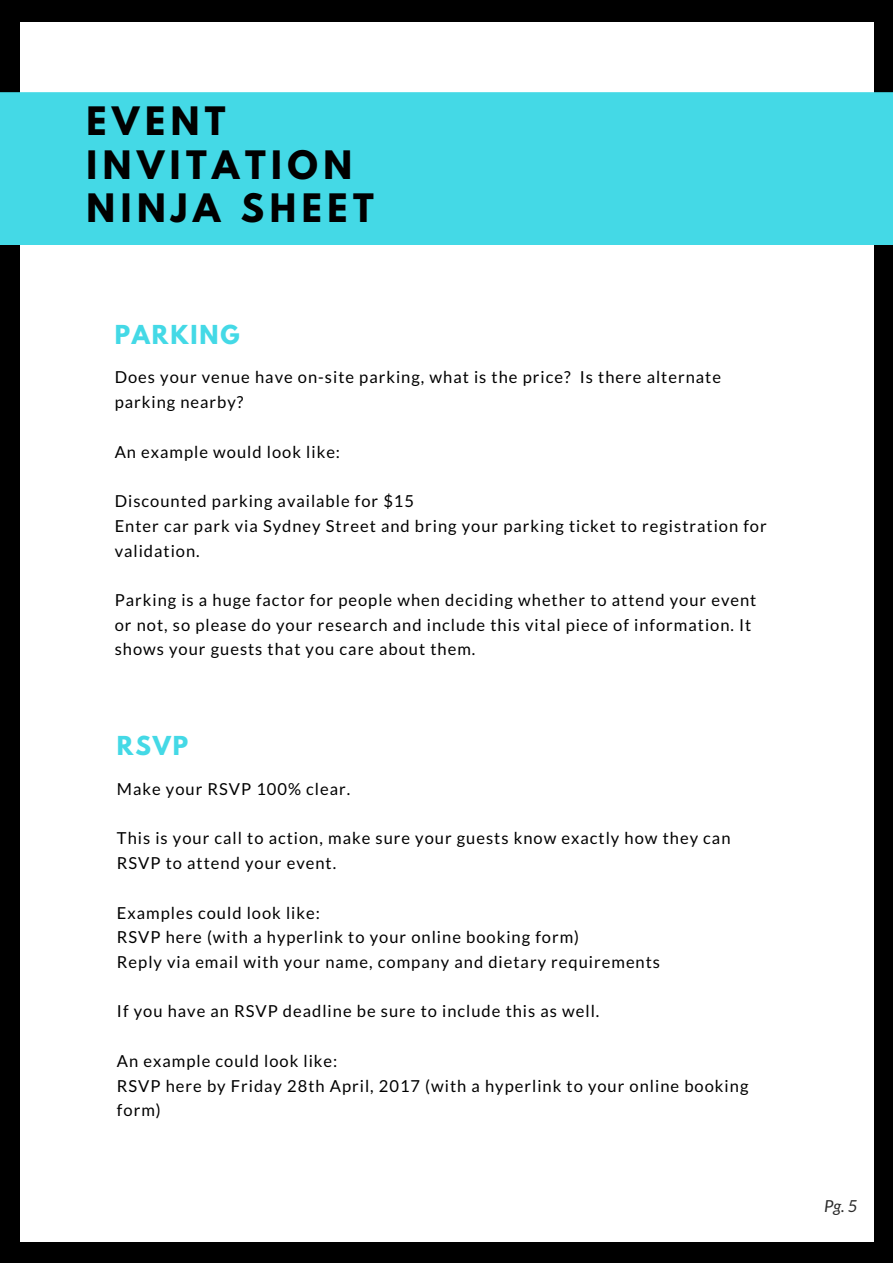
<style>
.page{position:relative;width:893px;height:1263px;background:#fff}
.page>*{position:absolute;margin:0;border:0;box-sizing:border-box;transform-origin:0 0}
.t1{font:700 34.65px/43.8px "League Spartan";letter-spacing:.16em;color:#000}
.t2{font:700 23.1px "League Spartan";letter-spacing:.08em;color:#44d9e6}
.t3{font:16.5px/24.8px "Lato";letter-spacing:.06em;color:#000}
.t4{font:italic 16.5px "Lato";color:#2b2b2b}
</style>
<div class="page">
<div style="left:874px;top:1242px;width:18px;height:20px;background:#000"></div>
<div style="left:0;top:20px;width:19px;height:1224px;background:#000"></div>
<div style="left:0;top:1242px;width:19px;height:20px;background:#000"></div>
<div style="left:874px;top:20px;width:18px;height:1224px;background:#000"></div>
<div style="left:18px;top:1242px;width:857px;height:20px;background:#000"></div>
<div style="left:874px;top:0;width:18px;height:21px;background:#000"></div>
<div style="left:0;top:0;width:19px;height:21px;background:#000"></div>
<div style="left:18px;top:0;width:857px;height:21px;background:#000"></div>
<div style="left:0;top:92px;width:892px;height:153px;background:#44d9e6"></div>
<h1 class="t1" style="left:87px;top:103px;width:289px">EVENT<br>INVITATION<br>NINJA SHEET</h1>
<h2 class="t2" style="left:115px;top:323px;width:126px">PARKING</h2>
<p class="t3" style="left:115px;top:365px;width:608px">Does your venue have on-site parking, what is the price? Is there alternate parking nearby?</p>
<p class="t3" style="left:115px;top:439px;width:227px">An example would look like:</p>
<p class="t3" style="left:115px;top:488px;width:653px">Discounted parking available for $15<br>Enter car park via Sydney Street and bring your parking ticket to registration for validation.</p>
<p class="t3" style="left:115px;top:587px;width:643px">Parking is a huge factor for people when deciding whether to attend your event or not, so please do your research and include this vital piece of information. It shows your guests that you care about them.</p>
<h2 class="t2" style="left:117px;top:734px;width:73px">RSVP</h2>
<p class="t3" style="left:117px;top:776px;width:235px">Make your RSVP 100% clear.</p>
<p class="t3" style="left:117px;top:825px;width:615px">This is your call to action, make sure your guests know exactly how they can<br>RSVP to attend your event.</p>
<p class="t3" style="left:117px;top:900px;width:544px">Examples could look like:<br>RSVP here (with a hyperlink to your online booking form)<br>Reply via email with your name, company and dietary requirements</p>
<p class="t3" style="left:117px;top:999px;width:484px">If you have an RSVP deadline be sure to include this as well.</p>
<p class="t3" style="left:117px;top:1048px;width:633px">An example could look like:<br>RSVP here by Friday 28th April, 2017 (with a hyperlink to your online booking form)</p>
<p class="t4" style="left:824px;top:1195px;width:35px">Pg. 5</p>
</div>
